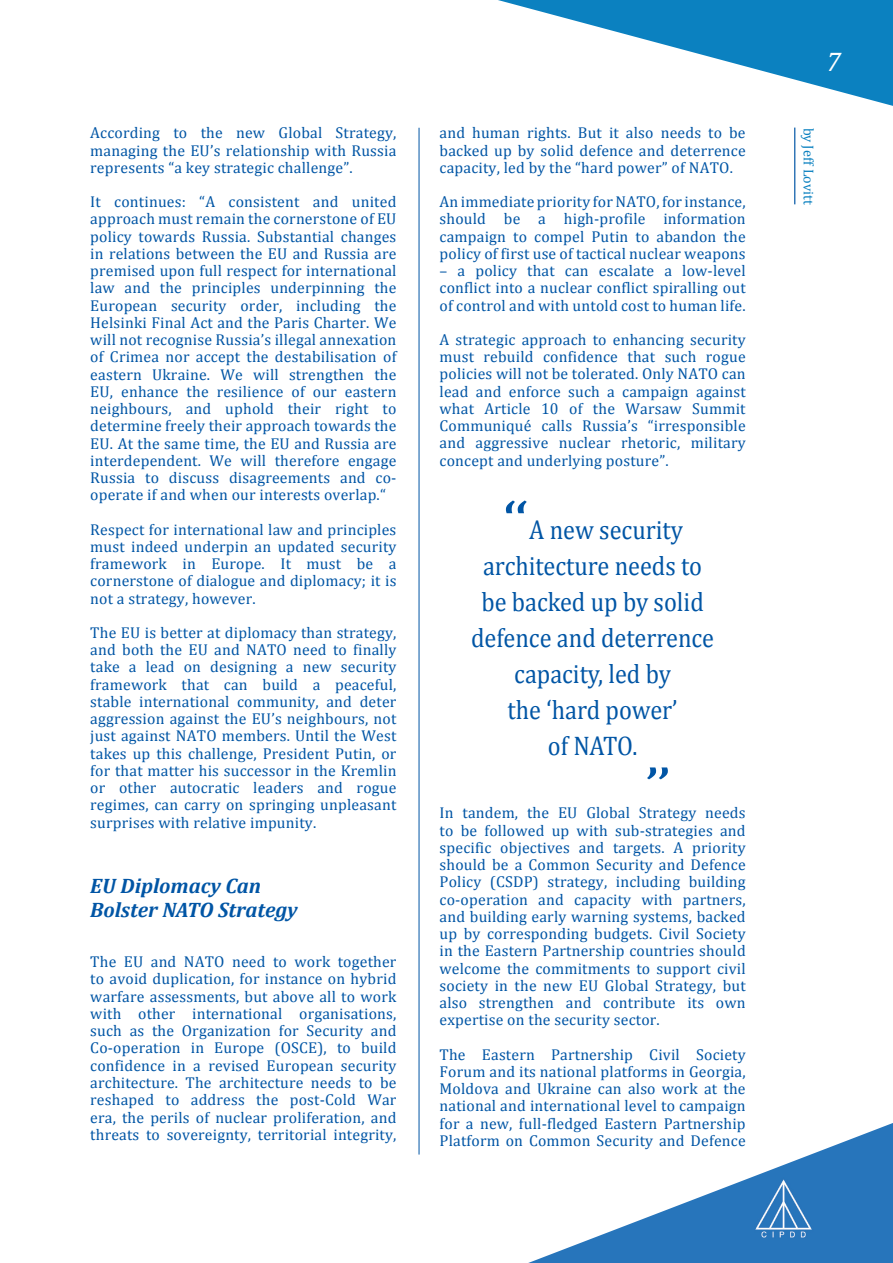
<style>
.page{position:relative;width:893px;height:1263px;background:#fff}
.page>*{position:absolute;margin:0;border:0;box-sizing:border-box;transform-origin:0 0}
.body_text{font:50.4px "Cambria";color:#0155a5;scale:1.43 1}
.body_text-2{font:27px/36px "Cambria";color:#0155a5;text-align:center;scale:.9 1}
.t1{font:italic 27px "Cambria";color:#fff}
.Subhead{font:italic 700 21px "Cambria";color:#0155a5}
.Body_text{font:15.75px/17.2px "Cambria";letter-spacing:.01em;color:#0155a5;text-align:justify}
.t2{font:14.25px "Cambria";color:#0b81c0}
.s1{font-size:54px}
</style>
<div class="page">
<svg style="left:528px;top:1123px;width:365px;height:140px"></svg>
<hr style="left:419px;top:128px;width:1px;height:1026px;background:#0155a5">
<hr style="left:794px;top:128px;width:1px;height:76px;background:#0155a5">
<img style="left:752px;top:1178px;width:62px;height:62px">
<svg style="left:498px;top:0;width:395px;height:106px"></svg>
<p class="Body_text" style="left:90px;top:124px;width:308px">According to the new Global Strategy, managing the EU’s relationship with Russia represents “a key strategic challenge”.</p>
<p class="Body_text" style="left:90px;top:193px;width:308px">It continues: “A consistent and united approach must remain the cornerstone of EU policy towards Russia. Substantial changes in relations between the EU and Russia are premised upon full respect for international law and the principles underpinning the European security order, including the Helsinki Final Act and the Paris Charter. We will not recognise Russia’s illegal annexation of Crimea nor accept the destabilisation of eastern Ukraine. We will strengthen the EU, enhance the resilience of our eastern neighbours, and uphold their right to determine freely their approach towards the EU. At the same time, the EU and Russia are interdependent. We will therefore engage Russia to discuss disagreements and co&shy;operate if and when our interests overlap.“</p>
<p class="Body_text" style="left:90px;top:521px;width:308px">Respect for international law and principles must indeed underpin an updated security framework in Europe. It must be a cornerstone of dialogue and diplomacy; it is not a strategy, however.</p>
<p class="Body_text" style="left:90px;top:624px;width:308px">The EU is better at diplomacy than strategy, and both the EU and NATO need to finally take a lead on designing a new security framework that can build a peaceful, stable international community, and deter aggression against the EU’s neighbours, not just against NATO members. Until the West takes up this challenge, President Putin, or for that matter his successor in the Kremlin or other autocratic leaders and rogue regimes, can carry on springing unpleasant surprises with relative impunity.</p>
<p class="Subhead" style="left:90px;top:871px;width:172px">EU Diplomacy Can</p>
<p class="Subhead" style="left:90px;top:895px;width:209px">Bolster NATO Strategy</p>
<p class="Body_text" style="left:90px;top:953px;width:308px">The EU and NATO need to work together to avoid duplication, for instance on hybrid warfare assessments, but above all to work with other international organisations, such as the Organization for Security and Co-operation in Europe (OSCE), to build confidence in a revised European security architecture. The architecture needs to be reshaped to address the post-Cold War era, the perils of nuclear proliferation, and threats to sovereignty, territorial integrity,</p>
<p class="Body_text" style="left:440px;top:124px;width:308px">and human rights. But it also needs to be backed up by solid defence and deterrence capacity, led by the “hard power” of NATO.</p>
<p class="Body_text" style="left:440px;top:193px;width:308px">An immediate priority for NATO, for instance, should be a high-profile information campaign to compel Putin to abandon the policy of first use of tactical nuclear weapons</p>
<p class="Body_text" style="left:440px;top:262px;width:308px">– a policy that can escalate a low-level conflict into a nuclear conflict spiralling out of control and with untold cost to human life.</p>
<p class="Body_text" style="left:440px;top:331px;width:308px">A strategic approach to enhancing security must rebuild confidence that such rogue policies will not be tolerated. Only NATO can lead and enforce such a campaign against what Article 10 of the Warsaw Summit Communiqué calls Russia’s “irresponsible and aggressive nuclear rhetoric, military concept and underlying posture”.</p>
<p class="body_text-2" style="left:483px;top:511px;width:245px"><span class="s1">“</span>A new security architecture needs to</p>
<p class="body_text-2" style="left:481px;top:583px;width:249px">be backed up by solid</p>
<p class="body_text-2" style="left:471px;top:619px;width:271px">defence and deterrence</p>
<p class="body_text-2" style="left:514px;top:655px;width:176px">capacity, led by</p>
<p class="body_text-2" style="left:508px;top:691px;width:190px">the ‘hard power’</p>
<p class="body_text-2" style="left:548px;top:727px;width:101px">of NATO.</p>
<p class="body_text" style="left:644px;top:756px;width:20px">”</p>
<p class="Body_text" style="left:440px;top:804px;width:308px">In tandem, the EU Global Strategy needs to be followed up with sub-strategies and specific objectives and targets. A priority should be a Common Security and Defence Policy (CSDP) strategy, including building co-operation and capacity with partners, and building early warning systems, backed up by corresponding budgets. Civil Society in the Eastern Partnership countries should welcome the commitments to support civil society in the new EU Global Strategy, but also strengthen and contribute its own expertise on the security sector.</p>
<p class="Body_text" style="left:440px;top:1046px;width:308px">The Eastern Partnership Civil Society Forum and its national platforms in Georgia, Moldova and Ukraine can also work at the national and international level to campaign for a new, full-fledged Eastern Partnership Platform on Common Security and Defence</p>
<h2 class="t1" style="left:826px;top:43px;width:16px">7</h2>
<p class="t2" style="left:817px;top:128px;width:78px;rotate:90deg">by Jeff Lovitt</p>
</div>
